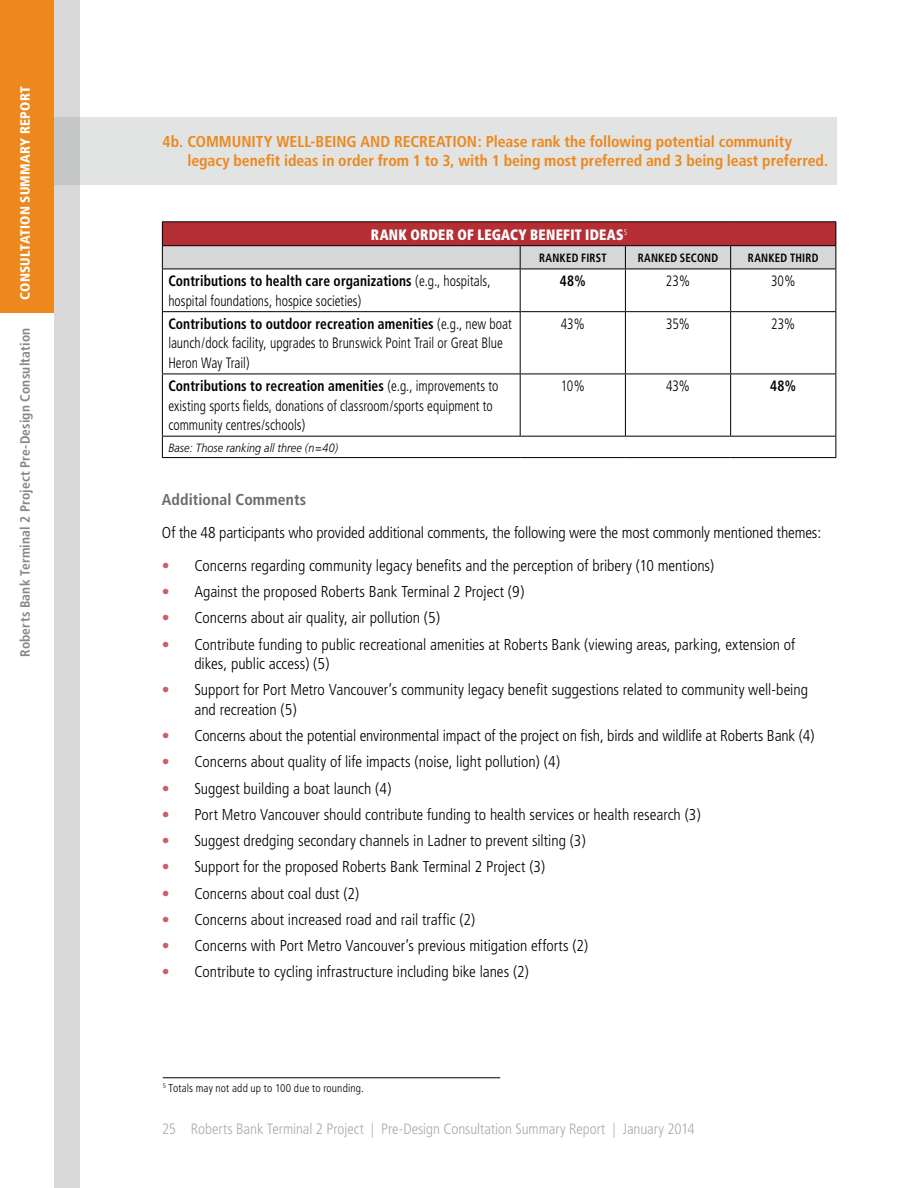
<style>
.page{position:relative;width:918px;height:1188px;background:#fff}
.page>*{position:absolute;margin:0;border:0;box-sizing:border-box;transform-origin:0 0}
.t1{font:300 condensed 15.75px/19.5px "Frutiger";color:#000}
.t2{font:700 condensed 15.75px/19.5px "Frutiger";letter-spacing:-.005em;color:#ec881d}
.t3{font:700 condensed 15.75px "Frutiger";letter-spacing:.005em;color:#696a6d}
.t4{font:300 condensed 15px/19.5px "Frutiger";color:#000;scale:.9 1}
.t5{font:300 condensed 15px "Frutiger";letter-spacing:-.005em;color:#a8aaad}
.t6{font:900 condensed 15px "Frutiger";letter-spacing:.02em;color:#fff;scale:.9 1}
.t7{font:700 condensed 15px "Frutiger";color:#000;scale:.9 1}
.t8{font:700 condensed 13.5px "Frutiger";letter-spacing:.015em;color:#858789}
.t9{font:900 condensed 13.5px "Frutiger";letter-spacing:.02em;color:#fff}
.t10{font:700 condensed 12px "Frutiger";letter-spacing:.02em;color:#000;scale:.9 1}
.t11{font:italic 300 12px "Frutiger";letter-spacing:.005em;color:#000;scale:.9 1}
.t12{font:300 condensed 11.25px "Frutiger";letter-spacing:.01em;color:#000}
.s1{font-weight:700}
.s2{color:#c76267}
</style>
<div class="page">
<div style="left:54px;top:0;width:25px;height:1188px;background:#d9d9d9"></div>
<div style="left:0;top:0;width:54px;height:313px;background:#ec881d"></div>
<div style="left:54px;top:118px;width:783px;height:67px;background:#e2e3e3"></div>
<hr style="left:162px;top:221px;width:358px;height:1px;background:#000">
<hr style="left:520px;top:221px;width:105px;height:1px;background:#000">
<hr style="left:625px;top:221px;width:106px;height:1px;background:#000">
<hr style="left:731px;top:221px;width:105px;height:1px;background:#000">
<svg style="left:162px;top:222px;width:675px;height:47px;background:#bb7b7f"></svg>
<hr style="left:162px;top:269px;width:358px;height:1px;background:#000">
<hr style="left:162px;top:269px;width:1px;height:42px;background:#000">
<hr style="left:520px;top:269px;width:105px;height:1px;background:#000">
<hr style="left:520px;top:269px;width:1px;height:42px;background:#000">
<hr style="left:625px;top:269px;width:106px;height:1px;background:#000">
<hr style="left:625px;top:269px;width:1px;height:42px;background:#000">
<hr style="left:731px;top:269px;width:105px;height:1px;background:#000">
<hr style="left:730px;top:269px;width:1px;height:42px;background:#000">
<hr style="left:836px;top:269px;width:1px;height:42px;background:#000">
<hr style="left:162px;top:311px;width:358px;height:1px;background:#000">
<hr style="left:162px;top:312px;width:1px;height:62px;background:#000">
<hr style="left:520px;top:311px;width:105px;height:1px;background:#000">
<hr style="left:520px;top:312px;width:1px;height:62px;background:#000">
<hr style="left:625px;top:311px;width:106px;height:1px;background:#000">
<hr style="left:625px;top:312px;width:1px;height:62px;background:#000">
<hr style="left:731px;top:311px;width:105px;height:1px;background:#000">
<hr style="left:730px;top:312px;width:1px;height:62px;background:#000">
<hr style="left:836px;top:312px;width:1px;height:62px;background:#000">
<hr style="left:162px;top:374px;width:358px;height:1px;background:#000">
<hr style="left:162px;top:374px;width:1px;height:62px;background:#000">
<hr style="left:520px;top:374px;width:105px;height:1px;background:#000">
<hr style="left:520px;top:374px;width:1px;height:62px;background:#000">
<hr style="left:625px;top:374px;width:106px;height:1px;background:#000">
<hr style="left:625px;top:374px;width:1px;height:62px;background:#000">
<hr style="left:731px;top:374px;width:105px;height:1px;background:#000">
<hr style="left:730px;top:374px;width:1px;height:62px;background:#000">
<hr style="left:836px;top:374px;width:1px;height:62px;background:#000">
<hr style="left:162px;top:436px;width:358px;height:1px;background:#000">
<svg style="left:162px;top:437px;width:1px;height:20px"></svg>
<hr style="left:520px;top:436px;width:105px;height:1px;background:#000">
<hr style="left:625px;top:436px;width:106px;height:1px;background:#000">
<hr style="left:731px;top:436px;width:105px;height:1px;background:#000">
<svg style="left:836px;top:437px;width:1px;height:20px"></svg>
<hr style="left:162px;top:457px;width:358px;height:1px;background:#000">
<hr style="left:520px;top:457px;width:105px;height:1px;background:#000">
<hr style="left:625px;top:457px;width:106px;height:1px;background:#000">
<hr style="left:731px;top:457px;width:105px;height:1px;background:#000">
<hr style="left:163px;top:1078px;width:337px;height:1px;background:#000">
<p class="t9" style="left:17px;top:300px;width:215px;rotate:-90deg">CONSULTATION SUMMARY REPORT</p>
<p class="t8" style="left:17px;top:657px;width:331px;rotate:-90deg">Roberts Bank Terminal 2 Project Pre-Design Consultation</p>
<p class="t2" style="left:187px;top:132px;width:642px;text-indent:-25px">4b. COMMUNITY WELL-BEING AND RECREATION: Please rank the following potential community legacy benefit ideas in order from 1 to 3, with 1 being most preferred and 3 being least preferred.</p>
<p class="t6" style="left:371px;top:225px;width:286px">RANK ORDER OF LEGACY BENEFIT IDEAS<sup>5</sup></p>
<p class="t10" style="left:539px;top:251px;width:76px">RANKED FIRST</p>
<p class="t10" style="left:638px;top:251px;width:91px">RANKED SECOND</p>
<p class="t10" style="left:748px;top:251px;width:80px">RANKED THIRD</p>
<p class="t4" style="left:168px;top:271px;width:360px"><span class="s1">Contributions to health care organizations</span> (e.g., hospitals, hospital foundations, hospice societies)</p>
<p class="t7" style="left:560px;top:272px;width:30px">48%</p>
<p class="t4" style="left:666px;top:271px;width:28px">23%</p>
<p class="t4" style="left:771px;top:271px;width:29px">30%</p>
<p class="t4" style="left:168px;top:314px;width:383px"><span class="s1">Contributions to outdoor recreation amenities</span> (e.g., new boat launch/dock facility, upgrades to Brunswick Point Trail or Great Blue<br>Heron Way Trail)</p>
<p class="t4" style="left:561px;top:314px;width:28px">43%</p>
<p class="t4" style="left:666px;top:314px;width:28px">35%</p>
<p class="t4" style="left:771px;top:314px;width:28px">23%</p>
<p class="t4" style="left:168px;top:376px;width:368px"><span class="s1">Contributions to recreation amenities</span> (e.g., improvements to existing sports fields, donations of classroom/sports equipment to community centres/schools)</p>
<p class="t4" style="left:561px;top:376px;width:28px">10%</p>
<p class="t4" style="left:666px;top:376px;width:28px">43%</p>
<p class="t7" style="left:770px;top:377px;width:30px">48%</p>
<p class="t11" style="left:168px;top:441px;width:190px">Base: Those ranking all three (n=40)</p>
<p class="t3" style="left:162px;top:490px;width:146px">Additional Comments</p>
<p class="t1" style="left:162px;top:523px;width:661px">Of the 48 participants who provided additional comments, the following were the most commonly mentioned themes:</p>
<p class="t1" style="left:162px;top:556px;width:554px"><span class="s2">•</span> Concerns regarding community legacy benefits and the perception of bribery (10 mentions)</p>
<p class="t1" style="left:162px;top:582px;width:364px"><span class="s2">•</span> Against the proposed Roberts Bank Terminal 2 Project (9)</p>
<p class="t1" style="left:162px;top:608px;width:280px"><span class="s2">•</span> Concerns about air quality, air pollution (5)</p>
<p class="t1" style="left:194px;top:635px;width:602px;text-indent:-32px"><span class="s2">•</span> Contribute funding to public recreational amenities at Roberts Bank (viewing areas, parking, extension of dikes, public access) (5)</p>
<p class="t1" style="left:194px;top:680px;width:615px;text-indent:-32px"><span class="s2">•</span> Support for Port Metro Vancouver’s community legacy benefit suggestions related to community well-being and recreation (5)</p>
<p class="t1" style="left:162px;top:726px;width:654px"><span class="s2">•</span> Concerns about the potential environmental impact of the project on fish, birds and wildlife at Roberts Bank (4)</p>
<p class="t1" style="left:162px;top:752px;width:400px"><span class="s2">•</span> Concerns about quality of life impacts (noise, light pollution) (4)</p>
<p class="t1" style="left:162px;top:779px;width:231px"><span class="s2">•</span> Suggest building a boat launch (4)</p>
<p class="t1" style="left:162px;top:805px;width:540px"><span class="s2">•</span> Port Metro Vancouver should contribute funding to health services or health research (3)</p>
<p class="t1" style="left:162px;top:831px;width:425px"><span class="s2">•</span> Suggest dredging secondary channels in Ladner to prevent silting (3)</p>
<p class="t1" style="left:162px;top:857px;width:385px"><span class="s2">•</span> Support for the proposed Roberts Bank Terminal 2 Project (3)</p>
<p class="t1" style="left:162px;top:884px;width:199px"><span class="s2">•</span> Concerns about coal dust (2)</p>
<p class="t1" style="left:162px;top:910px;width:315px"><span class="s2">•</span> Concerns about increased road and rail traffic (2)</p>
<p class="t1" style="left:162px;top:936px;width:428px"><span class="s2">•</span> Concerns with Port Metro Vancouver’s previous mitigation efforts (2)</p>
<p class="t1" style="left:162px;top:962px;width:368px"><span class="s2">•</span> Contribute to cycling infrastructure including bike lanes (2)</p>
<p class="t12" style="left:163px;top:1081px;width:203px"><sup>5</sup> Totals may not add up to 100 due to rounding.</p>
<p class="t5" style="left:162px;top:1121px;width:534px">25 Roberts Bank Terminal 2 Project | Pre-Design Consultation Summary Report | January 2014</p>
</div>
